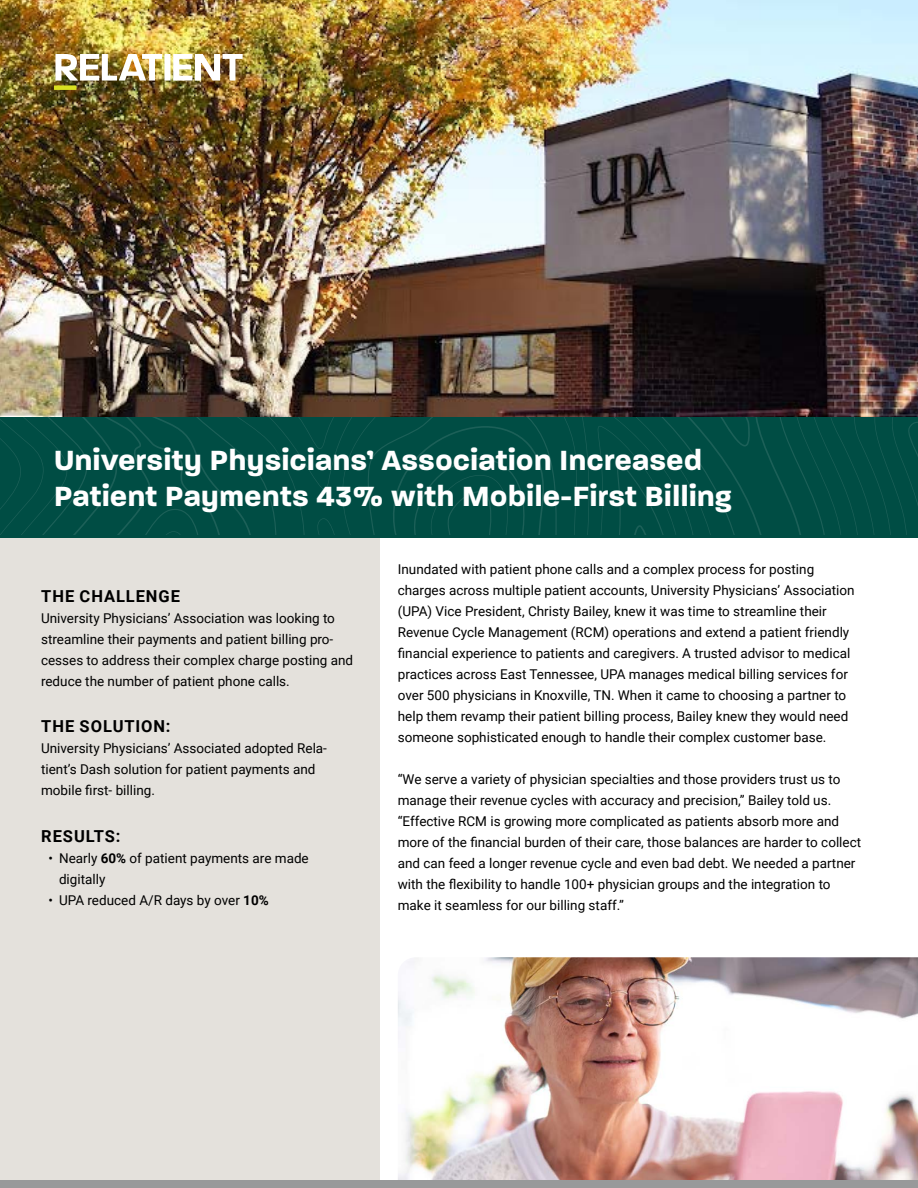
<style>
.page{position:relative;width:918px;height:1188px;background:#fff}
.page>*{position:absolute;margin:0;border:0;box-sizing:border-box;transform-origin:0 0}
.t1{font:700 30px/36px "Paralucent";letter-spacing:.02em;color:#fff}
.t2{font:700 16.5px "Roboto";letter-spacing:.055em;color:#000}
.t3{font:13.5px/21px "Roboto";color:#000}
.s1{font-weight:700}
</style>
<div class="page">
<img style="left:0;top:0;width:918px;height:418px">
<div style="left:0;top:418px;width:918px;height:120px;background:#004d44"></div>
<div style="left:0;top:538px;width:380px;height:650px;background:#e4e1dc"></div>
<img style="left:398px;top:957px;width:520px;height:223px">
<div style="left:0;top:1180px;width:918px;height:8px;background:#99999a"></div>
<svg style="left:0;top:418px;width:918px;height:117px"></svg>
<img style="left:55px;top:54px;width:107px;height:27px">
<div style="left:164px;top:54px;width:7px;height:27px;background:#fff"></div>
<img style="left:173px;top:54px;width:70px;height:27px">
<div style="left:54px;top:85px;width:22px;height:5px;background:#d9e021"></div>
<h1 class="t1" style="left:54px;top:442px;width:679px">University Physicians’ Association Increased<br>Patient Payments 43% with Mobile-First Billing</h1>
<p class="t2" style="left:41px;top:585px;width:140px">THE CHALLENGE</p>
<p class="t3" style="left:41px;top:607px;width:314px">University Physicians’ Association was looking to streamline their payments and patient billing pro&shy;cesses to address their complex charge posting and reduce the number of patient phone calls.</p>
<p class="t2" style="left:41px;top:715px;width:131px">THE SOLUTION:</p>
<p class="t3" style="left:41px;top:738px;width:287px">University Physicians’ Associated adopted Rela&shy;tient’s Dash solution for patient payments and mobile first- billing.</p>
<p class="t2" style="left:41px;top:825px;width:81px">RESULTS:</p>
<p class="t3" style="left:59px;top:847px;width:251px;text-indent:-11px">• Nearly <span class="s1">60%</span> of patient payments are made digitally</p>
<p class="t3" style="left:49px;top:889px;width:222px">• UPA reduced A/R days by over <span class="s1">10%</span></p>
<p class="t3" style="left:398px;top:558px;width:458px">Inundated with patient phone calls and a complex process for posting charges across multiple patient accounts, University Physicians’ Association (UPA) Vice President, Christy Bailey, knew it was time to streamline their Revenue Cycle Management (RCM) operations and extend a patient friendly financial experience to patients and caregivers. A trusted advisor to medical practices across East Tennessee, UPA manages medical billing services for over 500 physicians in Knoxville, TN. When it came to choosing a partner to help them revamp their patient billing process, Bailey knew they would need someone sophisticated enough to handle their complex customer base.</p>
<p class="t3" style="left:398px;top:768px;width:465px">“We serve a variety of physician specialties and those providers trust us to manage their revenue cycles with accuracy and precision,” Bailey told us. “Effective RCM is growing more complicated as patients absorb more and more of the financial burden of their care, those balances are harder to collect and can feed a longer revenue cycle and even bad debt. We needed a partner with the flexibility to handle 100+ physician groups and the integration to make it seamless for our billing staff.”</p>
</div>
